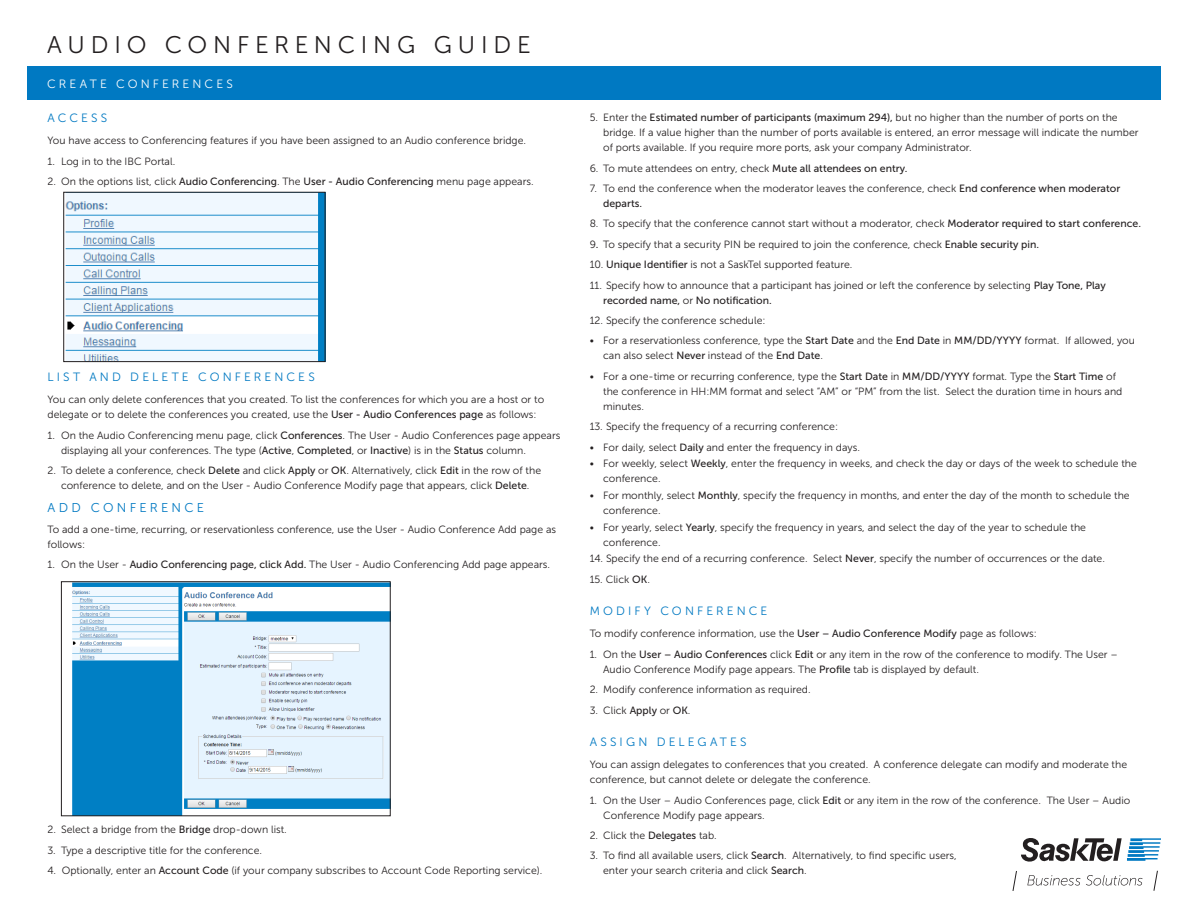
<style>
.page{position:relative;width:1188px;height:918px;background:#fff}
.page>*{position:absolute;margin:0;border:0;box-sizing:border-box;transform-origin:0 0}
.In_Bars{font:24px "Museo Sans 300";letter-spacing:.24em;color:#231f20}
.Body_Copy{font:12.75px "Museo Sans 300";letter-spacing:.26em;color:#0079c2}
.Blue_Subheader{font:12px "Museo Sans 300";letter-spacing:.26em;color:#0079c2}
.In_Bars-2{font:12px "Museo Sans 300";letter-spacing:.26em;color:#fff}
.Body_Copy-2{font:10.5px/15px "Museo Sans 300";color:#231f20}
.s1{font-family:"Museo Sans 500"}
</style>
<div class="page">
<div style="left:27px;top:66px;width:1134px;height:34px;background:#0079c2"></div>
<img style="left:72px;top:583px;width:317px;height:231px">
<div style="left:61px;top:581px;width:330px;height:235px;border:1px solid #231f20"></div>
<svg style="left:1013px;top:838px;width:148px;height:53px"></svg>
<img style="left:65px;top:194px;width:258px;height:166px">
<div style="left:63px;top:192px;width:262px;height:170px;border:1px solid #231f20"></div>
<p class="In_Bars" style="left:47px;top:32px;width:485px">AUDIO CONFERENCING GUIDE</p>
<p class="In_Bars-2" style="left:47px;top:77px;width:187px">CREATE CONFERENCES</p>
<p class="Blue_Subheader" style="left:48px;top:112px;width:61px">ACCESS</p>
<p class="Body_Copy-2" style="left:48px;top:133px;width:480px">You have access to Conferencing features if you have been assigned to an Audio conference bridge.</p>
<p class="Body_Copy-2" style="left:48px;top:154px;width:129px">1. Log in to the IBC Portal.</p>
<p class="Body_Copy-2" style="left:48px;top:174px;width:488px">2. On the options list, click <span class="s1">Audio Conferencing</span>. The <span class="s1">User - Audio Conferencing</span> menu page appears.</p>
<p class="Blue_Subheader" style="left:48px;top:371px;width:269px">LIST AND DELETE CONFERENCES</p>
<p class="Body_Copy-2" style="left:48px;top:392px;width:498px">You can only delete conferences that you created. To list the conferences for which you are a host or to delegate or to delete the conferences you created, use the <span class="s1">User - Audio Conferences page</span> as follows:</p>
<p class="Body_Copy-2" style="left:61px;top:428px;width:501px;text-indent:-14px">1. On the Audio Conferencing menu page, click <span class="s1">Conferences</span>. The User - Audio Conferences page appears displaying all your conferences. The type (<span class="s1">Active</span>, <span class="s1">Completed</span>, or <span class="s1">Inactive</span>) is in the <span class="s1">Status</span> column.</p>
<p class="Body_Copy-2" style="left:48px;top:463px;width:495px;text-align:center">2. To delete a conference, check <span class="s1">Delete</span> and click <span class="s1">Apply</span> or <span class="s1">OK</span>. Alternatively, click <span class="s1">Edit</span> in the row of the conference to delete, and on the User - Audio Conference Modify page that appears, click <span class="s1">Delete</span>.</p>
<p class="Body_Copy" style="left:48px;top:501px;width:158px">ADD CONFERENCE</p>
<p class="Body_Copy-2" style="left:48px;top:522px;width:510px">To add a one-time, recurring, or reservationless conference, use the User - Audio Conference Add page as follows:</p>
<p class="Body_Copy-2" style="left:48px;top:557px;width:504px">1. On the User - <span class="s1">Audio Conferencing page, click Add.</span> The User - Audio Conferencing Add page appears.</p>
<p class="Body_Copy-2" style="left:48px;top:822px;width:241px">2. Select a bridge from the <span class="s1">Bridge</span> drop-down list.</p>
<p class="Body_Copy-2" style="left:48px;top:843px;width:216px">3. Type a descriptive title for the conference.</p>
<p class="Body_Copy-2" style="left:48px;top:863px;width:496px">4. Optionally, enter an <span class="s1">Account Code</span> (if your company subscribes to Account Code Reporting service).</p>
<p class="Body_Copy-2" style="left:603px;top:110px;width:537px;text-indent:-14px">5. Enter the <span class="s1">Estimated number of participants (maximum 294),</span> but no higher than the number of ports on the bridge. If a value higher than the number of ports available is entered, an error message will indicate the number of ports available. If you require more ports, ask your company Administrator.</p>
<p class="Body_Copy-2" style="left:590px;top:161px;width:319px">6. To mute attendees on entry, check <span class="s1">Mute all attendees on entry.</span></p>
<p class="Body_Copy-2" style="left:603px;top:181px;width:519px;text-indent:-14px">7. To end the conference when the moderator leaves the conference, check <span class="s1">End conference when moderator departs.</span></p>
<p class="Body_Copy-2" style="left:590px;top:216px;width:553px">8. To specify that the conference cannot start without a moderator, check <span class="s1">Moderator required to start conference.</span></p>
<p class="Body_Copy-2" style="left:590px;top:237px;width:451px">9<span class="s1">.</span> To specify that a security PIN be required to join the conference, check <span class="s1">Enable security pin.</span></p>
<p class="Body_Copy-2" style="left:590px;top:257px;width:264px">10. <span class="s1">Unique Identifier</span> is not a SaskTel supported feature.</p>
<p class="Body_Copy-2" style="left:603px;top:278px;width:504px;text-indent:-14px">11. Specify how to announce that a participant has joined or left the conference by selecting <span class="s1">Play Tone, Play recorded name,</span> or <span class="s1">No notification.</span></p>
<p class="Body_Copy-2" style="left:590px;top:313px;width:177px">12. Specify the conference schedule:</p>
<p class="Body_Copy-2" style="left:603px;top:333px;width:533px;text-indent:-14px">• For a reservationless conference, type the <span class="s1">Start Date</span> and the <span class="s1">End Date</span> in <span class="s1">MM/DD/YYYY</span> format. If allowed, you can also select <span class="s1">Never</span> instead of the <span class="s1">End Date</span>.</p>
<p class="Body_Copy-2" style="left:603px;top:369px;width:521px;text-indent:-14px">• For a one-time or recurring conference, type the <span class="s1">Start Date</span> in <span class="s1">MM/DD/YYYY</span> format. Type the <span class="s1">Start Time</span> of the conference in HH:MM format and select “AM” or “PM” from the list. Select the duration time in hours and minutes.</p>
<p class="Body_Copy-2" style="left:590px;top:419px;width:250px">13. Specify the frequency of a recurring conference:</p>
<p class="Body_Copy-2" style="left:590px;top:440px;width:272px">• For daily, select <span class="s1">Daily</span> and enter the frequency in days.</p>
<p class="Body_Copy-2" style="left:603px;top:456px;width:535px;text-indent:-14px">• For weekly, select <span class="s1">Weekly</span>, enter the frequency in weeks, and check the day or days of the week to schedule the conference.</p>
<p class="Body_Copy-2" style="left:603px;top:488px;width:528px;text-indent:-14px">• For monthly, select <span class="s1">Monthly</span>, specify the frequency in months, and enter the day of the month to schedule the conference.</p>
<p class="Body_Copy-2" style="left:603px;top:520px;width:484px;text-indent:-14px">• For yearly, select <span class="s1">Yearly</span>, specify the frequency in years, and select the day of the year to schedule the conference.</p>
<p class="Body_Copy-2" style="left:590px;top:551px;width:517px">14. Specify the end of a recurring conference. Select <span class="s1">Never</span>, specify the number of occurrences or the date.</p>
<p class="Body_Copy-2" style="left:590px;top:572px;width:62px">15. Click <span class="s1">OK</span>.</p>
<p class="Blue_Subheader" style="left:590px;top:605px;width:179px">MODIFY CONFERENCE</p>
<p class="Body_Copy-2" style="left:590px;top:626px;width:449px">To modify conference information, use the <span class="s1">User – Audio Conference Modify</span> page as follows:</p>
<p class="Body_Copy-2" style="left:603px;top:647px;width:516px;text-indent:-14px">1. On the <span class="s1">User – Audio Conferences</span> click <span class="s1">Edit</span> or any item in the row of the conference to modify. The User –<br>Audio Conference Modify page appears. The <span class="s1">Profile</span> tab is displayed by default.</p>
<p class="Body_Copy-2" style="left:590px;top:682px;width:223px">2. Modify conference information as required.</p>
<p class="Body_Copy-2" style="left:590px;top:702px;width:102px">3. Click <span class="s1">Apply</span> or <span class="s1">OK</span>.</p>
<p class="Blue_Subheader" style="left:590px;top:736px;width:158px">ASSIGN DELEGATES</p>
<p class="Body_Copy-2" style="left:590px;top:757px;width:539px">You can assign delegates to conferences that you created. A conference delegate can modify and moderate the conference, but cannot delete or delegate the conference.</p>
<p class="Body_Copy-2" style="left:603px;top:793px;width:529px;text-indent:-14px">1. On the User – Audio Conferences page, click <span class="s1">Edit</span> or any item in the row of the conference. The User – Audio<br>Conference Modify page appears.</p>
<p class="Body_Copy-2" style="left:590px;top:828px;width:129px">2. Click the <span class="s1">Delegates</span> tab.</p>
<p class="Body_Copy-2" style="left:603px;top:848px;width:355px;text-indent:-14px">3. To find all available users, click <span class="s1">Search</span>. Alternatively, to find specific users, enter your search criteria and click <span class="s1">Search</span>.</p>
</div>
